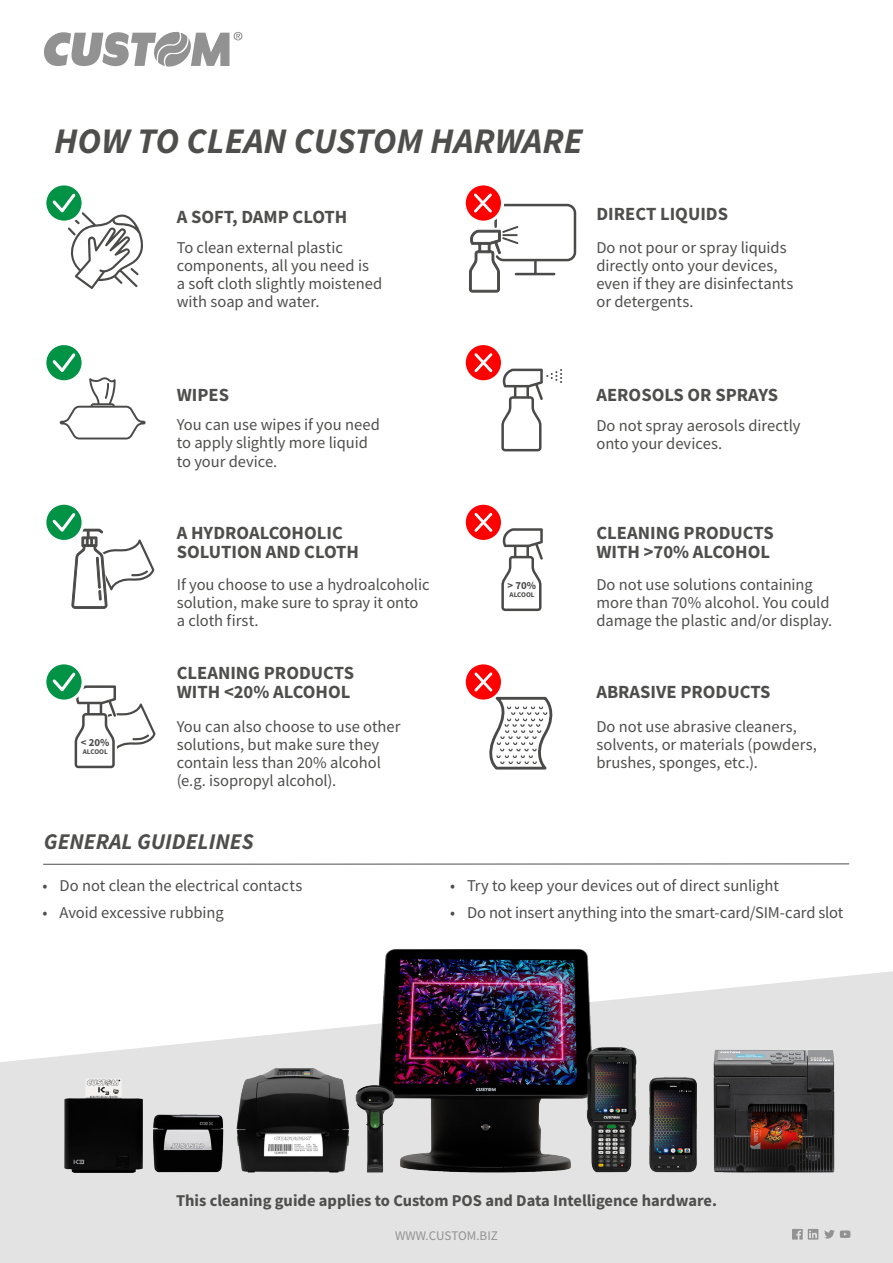
<style>
.page{position:relative;width:893px;height:1263px;background:#fff}
.page>*{position:absolute;margin:0;border:0;box-sizing:border-box;transform-origin:0 0}
.t1{font:italic 700 36px "Source Sans Pro";color:#4e4e4d}
.t2{font:italic 700 22.5px "Source Sans Pro";color:#4e4e4d}
.t3{font:700 18.6px/19.4px "Source Sans Pro";color:#4e4e4d}
.t4{font:16.5px/18px "Source Sans Pro";letter-spacing:-.005em;color:#4e4e4d}
.t5{font:700 16.5px "Source Sans Pro";color:#4e4e4d}
.t6{font:13.2px "Source Sans Pro";color:#929292}
.t7{font:700 10.8px "Source Sans Pro";color:#4a4a49}
.t8{font:700 7.2px "Source Sans Pro";color:#4a4a49}
</style>
<div class="page">
<div style="left:0;top:971px;width:893px;height:292px;background:#e3e3e3"></div>
<svg style="left:45px;top:343px;width:38px;height:39px"></svg>
<div style="left:43px;top:342px;width:42px;height:41px;border:3px solid #fff;border-radius:50%"></div>
<svg style="left:50px;top:350px;width:96px;height:89px"></svg>
<svg style="left:464px;top:184px;width:38px;height:38px"></svg>
<div style="left:463px;top:182px;width:41px;height:42px;border:3px solid #fff;border-radius:50%"></div>
<svg style="left:469px;top:191px;width:108px;height:101px"></svg>
<svg style="left:45px;top:184px;width:38px;height:38px"></svg>
<div style="left:43px;top:182px;width:42px;height:42px;border:3px solid #fff;border-radius:50%"></div>
<svg style="left:50px;top:191px;width:93px;height:98px"></svg>
<svg style="left:501px;top:369px;width:61px;height:82px"></svg>
<svg style="left:464px;top:343px;width:38px;height:39px"></svg>
<div style="left:463px;top:342px;width:41px;height:41px;border:3px solid #fff;border-radius:50%"></div>
<svg style="left:472px;top:351px;width:23px;height:24px"></svg>
<svg style="left:45px;top:503px;width:38px;height:38px"></svg>
<div style="left:43px;top:502px;width:42px;height:41px;border:3px solid #fff;border-radius:50%"></div>
<svg style="left:50px;top:510px;width:104px;height:99px"></svg>
<svg style="left:501px;top:528px;width:42px;height:83px"></svg>
<svg style="left:464px;top:503px;width:38px;height:38px"></svg>
<div style="left:463px;top:502px;width:41px;height:41px;border:3px solid #fff;border-radius:50%"></div>
<svg style="left:472px;top:510px;width:23px;height:24px"></svg>
<svg style="left:45px;top:663px;width:38px;height:38px"></svg>
<div style="left:43px;top:661px;width:42px;height:42px;border:3px solid #fff;border-radius:50%"></div>
<svg style="left:50px;top:670px;width:106px;height:98px"></svg>
<svg style="left:464px;top:663px;width:38px;height:38px"></svg>
<div style="left:463px;top:661px;width:41px;height:42px;border:3px solid #fff;border-radius:50%"></div>
<svg style="left:472px;top:670px;width:81px;height:100px"></svg>
<hr style="left:43px;top:863px;width:806px;height:2px;background:#4e4e4d">
<svg style="left:44px;top:32px;width:198px;height:35px"></svg>
<img style="left:43px;top:949px;width:807px;height:230px">
<svg style="left:792px;top:1229px;width:26px;height:10px"></svg>
<svg style="left:824px;top:1230px;width:26px;height:8px"></svg>
<h1 class="t1" style="left:54px;top:117px;width:530px">HOW TO CLEAN CUSTOM HARWARE</h1>
<p class="t3" style="left:177px;top:207px;width:172px">A SOFT, DAMP CLOTH</p>
<p class="t4" style="left:177px;top:238px;width:207px">To clean external plastic components, all you need is<br>a soft cloth slightly moistened with soap and water.</p>
<p class="t3" style="left:596px;top:204px;width:133px">DIRECT LIQUIDS</p>
<p class="t4" style="left:596px;top:238px;width:199px">Do not pour or spray liquids directly onto your devices, even if they are disinfectants or detergents.</p>
<p class="t3" style="left:177px;top:385px;width:54px">WIPES</p>
<p class="t4" style="left:177px;top:416px;width:205px">You can use wipes if you need to apply slightly more liquid to your device.</p>
<p class="t3" style="left:177px;top:523px;width:184px">A HYDROALCOHOLIC<br>SOLUTION AND CLOTH</p>
<p class="t4" style="left:177px;top:576px;width:254px">If you choose to use a hydroalcoholic solution, make sure to spray it onto a cloth first.</p>
<p class="t7" style="left:81px;top:735px;width:30px">&lt; 20%</p>
<p class="t8" style="left:83px;top:747px;width:26px">ALCOOL</p>
<p class="t3" style="left:177px;top:663px;width:179px">CLEANING PRODUCTS<br>WITH &lt;20% ALCOHOL</p>
<p class="t4" style="left:177px;top:717px;width:225px">You can also choose to use other solutions, but make sure they contain less than 20% alcohol (e.g. isopropyl alcohol).</p>
<h2 class="t2" style="left:44px;top:827px;width:211px">GENERAL GUIDELINES</h2>
<p class="t7" style="left:508px;top:578px;width:30px">&gt; 70%</p>
<p class="t8" style="left:510px;top:589px;width:26px">ALCOOL</p>
<p class="t3" style="left:596px;top:385px;width:183px">AEROSOLS OR SPRAYS</p>
<p class="t4" style="left:596px;top:416px;width:206px">Do not spray aerosols directly onto your devices.</p>
<p class="t3" style="left:596px;top:523px;width:179px">CLEANING PRODUCTS<br>WITH &gt;70% ALCOHOL</p>
<p class="t4" style="left:596px;top:576px;width:237px">Do not use solutions containing more than 70% alcohol. You could damage the plastic and/or display.</p>
<p class="t3" style="left:596px;top:682px;width:176px">ABRASIVE PRODUCTS</p>
<p class="t4" style="left:596px;top:717px;width:222px">Do not use abrasive cleaners, solvents, or materials (powders, brushes, sponges, etc.).</p>
<p class="t4" style="left:43px;top:877px;width:261px">• Do not clean the electrical contacts</p>
<p class="t4" style="left:43px;top:904px;width:183px">• Avoid excessive rubbing</p>
<p class="t4" style="left:450px;top:877px;width:330px">• Try to keep your devices out of direct sunlight</p>
<p class="t4" style="left:450px;top:904px;width:395px">• Do not insert anything into the smart-card/SIM-card slot</p>
<p class="t5" style="left:176px;top:1190px;width:542px">This cleaning guide applies to Custom POS and Data Intelligence hardware.</p>
<p class="t6" style="left:395px;top:1227px;width:104px">WWW.CUSTOM.BIZ</p>
</div>
